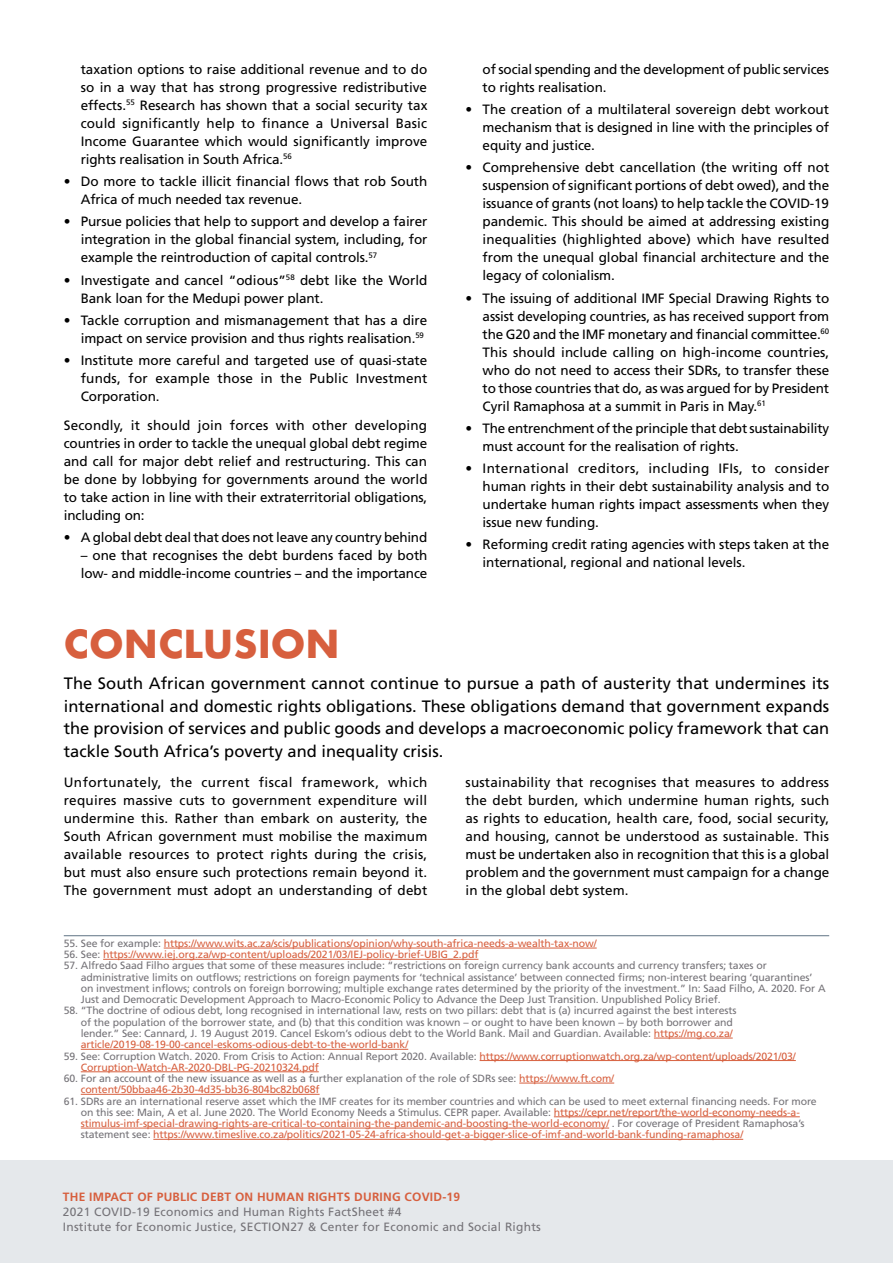
<style>
.page{position:relative;width:893px;height:1263px;background:#fff}
.page>*{position:absolute;margin:0;border:0;box-sizing:border-box;transform-origin:0 0}
.t1{font:700 37.5px "Futura";color:#d75f3e}
.t2{font:16.5px/22.5px "Frutiger LT Std";color:#000;text-align:justify}
.t3{font:13.5px/18px "Frutiger LT Std";letter-spacing:-.01em;color:#000;text-align:justify}
.t4{font:12px/15px "Frutiger LT Std";letter-spacing:.02em;color:#757378}
.t5{font:700 12px "Frutiger LT Std";letter-spacing:.02em;color:#d75f3e}
.t6{font:10.5px/11.2px "Frutiger LT Std";letter-spacing:-.01em;color:#757378}
.t7{font:10.5px/11.2px "Frutiger LT Std";letter-spacing:-.01em;color:#d75f3e}
.s1{color:#757378}
.s2{color:#d75f3e}
</style>
<div class="page">
<div style="left:0;top:1161px;width:893px;height:102px;background:#e5e8eb"></div>
<hr style="left:64px;top:935px;width:765px;height:1px;background:#607384">
<hr style="left:164px;top:948px;width:433px;height:1px;background:#d75f3e">
<hr style="left:103px;top:959px;width:375px;height:1px;background:#d75f3e">
<hr style="left:654px;top:1038px;width:79px;height:1px;background:#d75f3e">
<hr style="left:81px;top:1049px;width:327px;height:1px;background:#d75f3e">
<hr style="left:480px;top:1060px;width:316px;height:1px;background:#d75f3e">
<hr style="left:81px;top:1071px;width:238px;height:1px;background:#d75f3e">
<hr style="left:519px;top:1083px;width:95px;height:1px;background:#d75f3e">
<hr style="left:81px;top:1094px;width:239px;height:1px;background:#d75f3e">
<hr style="left:554px;top:1116px;width:246px;height:1px;background:#d75f3e">
<hr style="left:81px;top:1128px;width:528px;height:1px;background:#d75f3e">
<hr style="left:153px;top:1139px;width:590px;height:1px;background:#d75f3e">
<p class="t3" style="left:81px;top:60px;width:348px">taxation options to raise additional revenue and to do so in a way that has strong progressive redistributive effects.<sup>55</sup> Research has shown that a social security tax could significantly help to finance a Universal Basic Income Guarantee which would significantly improve rights realisation in South Africa.<sup>56</sup></p>
<p class="t3" style="left:81px;top:173px;width:348px;text-indent:-17px">• Do more to tackle illicit financial flows that rob South<br>Africa of much needed tax revenue.</p>
<p class="t3" style="left:81px;top:213px;width:348px;text-indent:-17px">• Pursue policies that help to support and develop a fairer integration in the global financial system, including, for example the reintroduction of capital controls.<sup>57</sup></p>
<p class="t3" style="left:81px;top:271px;width:348px;text-indent:-17px">• Investigate and cancel “odious”<sup>58</sup> debt like the World<br>Bank loan for the Medupi power plant.</p>
<p class="t3" style="left:64px;top:311px;width:365px;text-align:right">• Tackle corruption and mismanagement that has a dire impact on service provision and thus rights realisation.<sup>59</sup></p>
<p class="t3" style="left:81px;top:352px;width:348px;text-indent:-17px">• Institute more careful and targeted use of quasi-state funds, for example those in the Public Investment Corporation.</p>
<p class="t3" style="left:64px;top:416px;width:365px">Secondly, it should join forces with other developing countries in order to tackle the unequal global debt regime and call for major debt relief and restructuring. This can be done by lobbying for governments around the world to take action in line with their extraterritorial obligations, including on:</p>
<p class="t3" style="left:64px;top:528px;width:365px">• A global debt deal that does not leave any country behind</p>
<p class="t3" style="left:81px;top:546px;width:348px">– one that recognises the debt burdens faced by both low- and middle-income countries – and the importance</p>
<p class="t3" style="left:483px;top:60px;width:348px">of social spending and the development of public services to rights realisation.</p>
<p class="t3" style="left:483px;top:101px;width:348px;text-indent:-17px">• The creation of a multilateral sovereign debt workout mechanism that is designed in line with the principles of equity and justice.</p>
<p class="t3" style="left:483px;top:159px;width:348px;text-indent:-17px">• Comprehensive debt cancellation (the writing off not suspension of significant portions of debt owed), and the issuance of grants (not loans) to help tackle the COVID-19 pandemic. This should be aimed at addressing existing inequalities (highlighted above) which have resulted from the unequal global financial architecture and the legacy of colonialism.</p>
<p class="t3" style="left:483px;top:289px;width:348px;text-indent:-17px">• The issuing of additional IMF Special Drawing Rights to assist developing countries, as has received support from the G20 and the IMF monetary and financial committee.<sup>60<br></sup>This should include calling on high-income countries, who do not need to access their SDRs, to transfer these to those countries that do, as was argued for by President Cyril Ramaphosa at a summit in Paris in May.<sup>61</sup></p>
<p class="t3" style="left:483px;top:419px;width:348px;text-indent:-17px">• The entrenchment of the principle that debt sustainability must account for the realisation of rights.</p>
<p class="t3" style="left:483px;top:460px;width:348px;text-indent:-17px">• International creditors, including IFIs, to consider human rights in their debt sustainability analysis and to undertake human rights impact assessments when they issue new funding.</p>
<p class="t3" style="left:483px;top:536px;width:348px;text-indent:-17px">• Reforming credit rating agencies with steps taken at the international, regional and national levels.</p>
<h1 class="t1" style="left:64px;top:617px;width:278px">CONCLUSION</h1>
<p class="t2" style="left:64px;top:672px;width:767px">The South African government cannot continue to pursue a path of austerity that undermines its international and domestic rights obligations. These obligations demand that government expands the provision of services and public goods and develops a macroeconomic policy framework that can tackle South Africa’s poverty and inequality crisis.</p>
<p class="t3" style="left:64px;top:774px;width:365px">Unfortunately, the current fiscal framework, which requires massive cuts to government expenditure will undermine this. Rather than embark on austerity, the South African government must mobilise the maximum available resources to protect rights during the crisis, but must also ensure such protections remain beyond it.<br>The government must adopt an understanding of debt</p>
<p class="t3" style="left:466px;top:774px;width:365px">sustainability that recognises that measures to address the debt burden, which undermine human rights, such as rights to education, health care, food, social security, and housing, cannot be understood as sustainable. This must be undertaken also in recognition that this is a global problem and the government must campaign for a change in the global debt system.</p>
<p class="t7" style="left:64px;top:938px;width:534px"><span class="s1">55. See for example:</span> https://www.wits.ac.za/scis/publications/opinion/why-south-africa-needs-a-wealth-tax-now/</p>
<p class="t7" style="left:64px;top:949px;width:416px"><span class="s1">56. See:</span> https://www.iej.org.za/wp-content/uploads/2021/03/IEJ-policy-brief-UBIG_2.pdf</p>
<p class="t6" style="left:81px;top:960px;width:746px;text-indent:-17px">57. Alfredo Saad Filho argues that some of these measures include: “restrictions on foreign currency bank accounts and currency transfers; taxes or administrative limits on outflows; restrictions on foreign payments for ‘technical assistance’ between connected firms; non-interest bearing ‘quarantines’ on investment inflows; controls on foreign borrowing; multiple exchange rates determined by the priority of the investment.” In: Saad Filho, A. 2020. For A Just and Democratic Development Approach to Macro-Economic Policy to Advance the Deep Just Transition. Unpublished Policy Brief.</p>
<p class="t6" style="left:81px;top:1005px;width:657px;text-indent:-17px">58. “The doctrine of odious debt, long recognised in international law, rests on two pillars: debt that is (a) incurred against the best interests of the population of the borrower state, and (b) that this condition was known – or ought to have been known – by both borrower and lender.” See: Cannard, J. 19 August 2019. Cancel Eskom’s odious debt to the World Bank. Mail and Guardian. Available: <span class="s2">https://mg.co.za/ article/2019-08-19-00-cancel-eskoms-odious-debt-to-the-world-bank/</span></p>
<p class="t7" style="left:81px;top:1050px;width:717px;text-indent:-17px"><span class="s1">59. See: Corruption Watch. 2020. From Crisis to Action: Annual Report 2020. Available:</span> https://www.corruptionwatch.org.za/wp-content/uploads/2021/03/<br>Corruption-Watch-AR-2020-DBL-PG-20210324.pdf</p>
<p class="t6" style="left:81px;top:1073px;width:535px;text-indent:-17px">60. For an account of the new issuance as well as a further explanation of the role of SDRs see: <span class="s2">https://www.ft.com/ content/50bbaa46-2b30-4d35-bb36-804bc82b068f</span></p>
<p class="t7" style="left:81px;top:1095px;width:737px;text-indent:-17px"><span class="s1">61. SDRs are an international reserve asset which the IMF creates for its member countries and which can be used to meet external financing needs. For more on this see: Main, A et al. June 2020. The World Economy Needs a Stimulus. CEPR paper. Available:</span> https://cepr.net/report/the-world-economy-needs-a&shy;stimulus-imf-special-drawing-rights-are-critical-to-containing-the-pandemic-and-boosting-the-world-economy/ <span class="s1">. For coverage of President Ramaphosa’s statement see:</span> https://www.timeslive.co.za/politics/2021-05-24-africa-should-get-a-bigger-slice-of-imf-and-world-bank-funding-ramaphosa/</p>
<p class="t5" style="left:63px;top:1189px;width:399px">THE IMPACT OF PUBLIC DEBT ON HUMAN RIGHTS DURING COVID-19</p>
<p class="t4" style="left:63px;top:1204px;width:479px">2021 COVID-19 Economics and Human Rights FactSheet #4<br>Institute for Economic Justice, SECTION27 &amp; Center for Economic and Social Rights</p>
</div>
